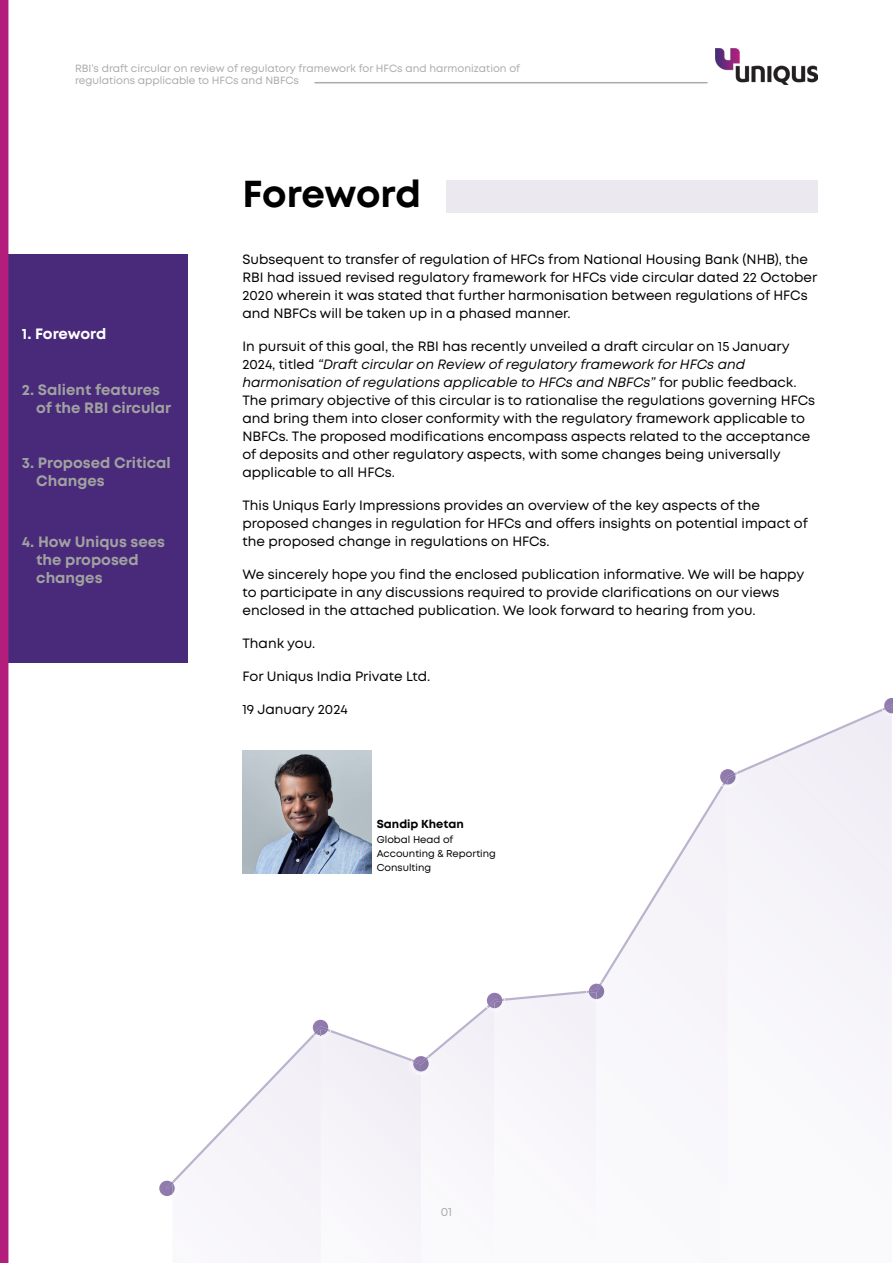
<style>
.page{position:relative;width:893px;height:1263px;background:#fff}
.page>*{position:absolute;margin:0;border:0;box-sizing:border-box;transform-origin:0 0}
.t1{font:700 37.5px "Mont";letter-spacing:-.01em;color:#000}
.t2{font:700 15px/18px "Mont";color:#a0a1a0}
.t3{font:700 15px "Mont";letter-spacing:-.01em;color:#fff}
.t4{font:13.5px/18px "Mont";color:#000}
.t5{font:12px "Mont";color:#ababab}
.t6{font:700 11.55px "Mont";color:#000}
.t7{font:10.5px/12.6px "Mont";color:#ababab}
.t8{font:10.05px/14.2px "Mont";color:#000}
.s1{font-style:italic}
</style>
<div class="page">
<svg style="left:242px;top:709px;width:650px;height:322px"></svg>
<svg style="left:159px;top:979px;width:445px;height:277px"></svg>
<img style="left:596px;top:983px;width:11px;height:21px">
<img style="left:584px;top:980px;width:19px;height:13px">
<img style="left:715px;top:765px;width:13px;height:22px">
<svg style="left:720px;top:769px;width:15px;height:20px"></svg>
<img style="left:728px;top:774px;width:12px;height:15px">
<img style="left:721px;top:771px;width:18px;height:17px">
<svg style="left:880px;top:698px;width:13px;height:20px"></svg>
<div style="left:0;top:254px;width:188px;height:409px;background:#48297a"></div>
<div style="left:0;top:0;width:8px;height:1263px;background:#b31e7d"></div>
<div style="left:446px;top:180px;width:372px;height:32px;background:#ebe8f0"></div>
<img style="left:716px;top:48px;width:102px;height:36px">
<hr style="left:314px;top:82px;width:393px;height:1px;background:#ababab">
<img style="left:242px;top:750px;width:130px;height:123px">
<p class="t7" style="left:75px;top:62px;width:447px">RBI’s draft circular on review of regulatory framework for HFCs and harmonization of regulations applicable to HFCs and NBFCs</p>
<p class="t3" style="left:22px;top:324px;width:86px">1. Foreword</p>
<p class="t2" style="left:36px;top:380px;width:136px;text-indent:-14px">2. Salient features of the RBI circular</p>
<p class="t2" style="left:36px;top:454px;width:136px;text-indent:-14px">3. Proposed Critical<br>Changes</p>
<p class="t2" style="left:36px;top:532px;width:131px;text-indent:-14px">4. How Uniqus sees the proposed changes</p>
<h1 class="t1" style="left:242px;top:170px;width:180px">Foreword</h1>
<p class="t4" style="left:242px;top:251px;width:576px">Subsequent to transfer of regulation of HFCs from National Housing Bank (NHB), the RBI had issued revised regulatory framework for HFCs vide circular dated 22 October 2020 wherein it was stated that further harmonisation between regulations of HFCs and NBFCs will be taken up in a phased manner.</p>
<p class="t4" style="left:242px;top:337px;width:574px">In pursuit of this goal, the RBI has recently unveiled a draft circular on 15 January 2024, titled <span class="s1">“Draft circular on Review of regulatory framework for HFCs and harmonisation of regulations applicable to HFCs and NBFCs”</span> for public feedback.<br>The primary objective of this circular is to rationalise the regulations governing HFCs and bring them into closer conformity with the regulatory framework applicable to NBFCs. The proposed modifications encompass aspects related to the acceptance of deposits and other regulatory aspects, with some changes being universally applicable to all HFCs.</p>
<p class="t4" style="left:242px;top:496px;width:567px">This Uniqus Early Impressions provides an overview of the key aspects of the proposed changes in regulation for HFCs and offers insights on potential impact of the proposed change in regulations on HFCs.</p>
<p class="t4" style="left:242px;top:565px;width:563px">We sincerely hope you find the enclosed publication informative. We will be happy to participate in any discussions required to provide clarifications on our views enclosed in the attached publication. We look forward to hearing from you.</p>
<p class="t4" style="left:242px;top:634px;width:74px">Thank you.</p>
<p class="t4" style="left:242px;top:667px;width:189px">For Uniqus India Private Ltd.</p>
<p class="t4" style="left:242px;top:700px;width:107px">19 January 2024</p>
<p class="t6" style="left:377px;top:816px;width:88px">Sandip Khetan</p>
<p class="t8" style="left:377px;top:832px;width:121px">Global Head of<br>Accounting &amp; Reporting<br>Consulting</p>
<p class="t5" style="left:441px;top:1204px;width:13px">01</p>
</div>
